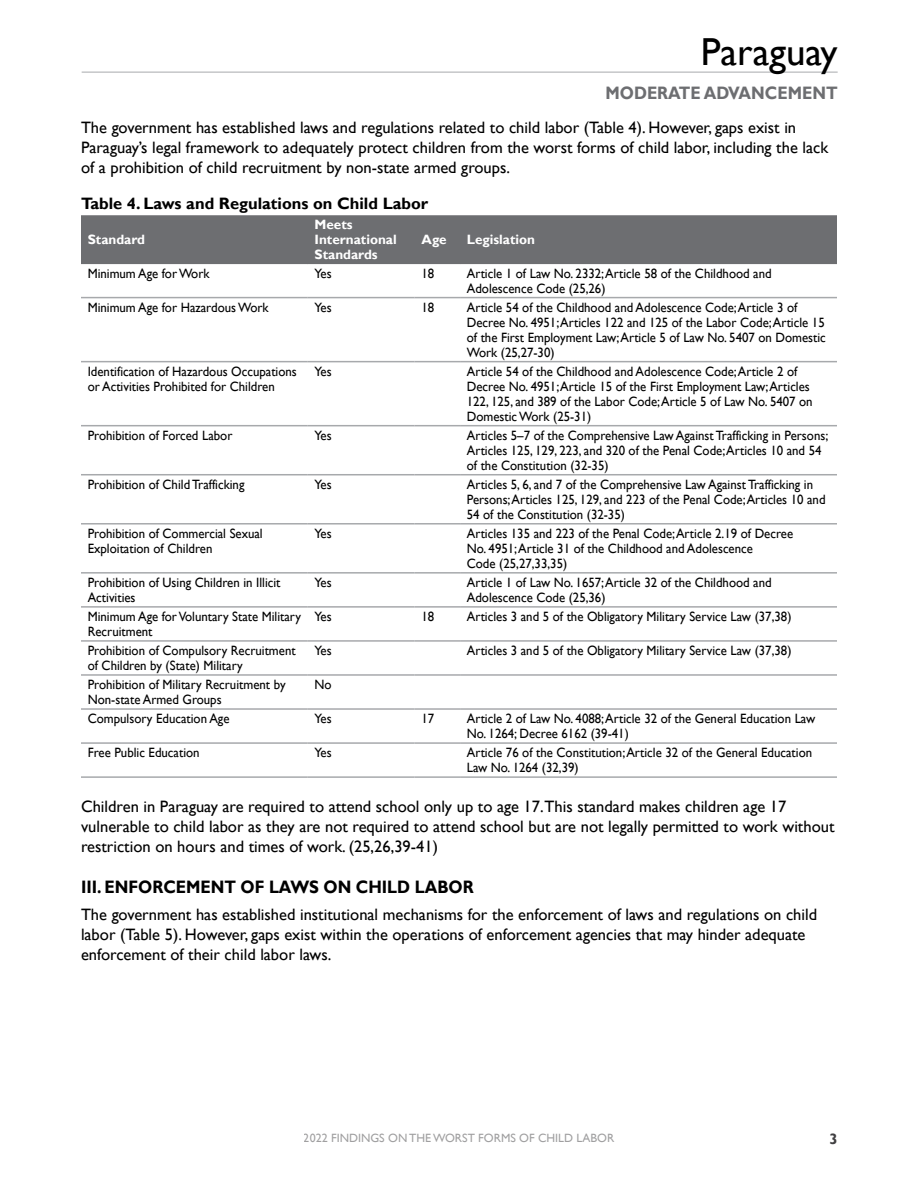
<style>
.page{position:relative;width:918px;height:1188px;background:#fff}
.page>*{position:absolute;margin:0;border:0;box-sizing:border-box;transform-origin:0 0}
.t1{font:39px "Gill Sans";color:#000}
.t2{font:700 18px "Gill Sans";color:#000;scale:.9 1}
.t3{font:700 18px "Gill Sans";color:#6d6e71;scale:.9 1}
.t4{font:16.5px/19.8px "Gill Sans";color:#000}
.TABLE_TITLES{font:700 16.5px "Gill Sans";color:#000}
.t5{font:700 15px "Gill Sans";color:#414042}
.Table_Text{font:13.5px/15px "Gill Sans";color:#000;scale:.95 1}
.Table_Head_reverse{font:700 13.5px/15px "Gill Sans";color:#fff}
.t6{font:12px "Gill Sans";color:#414042}
</style>
<div class="page">
<hr style="left:82px;top:72px;width:756px;height:1px;background:#a7a9ac">
<div style="left:81px;top:215px;width:756px;height:49px;background:#6d6e71"></div>
<svg style="left:81px;top:264px;width:756px;height:212px"></svg>
<svg style="left:308px;top:264px;width:152px;height:212px"></svg>
<hr style="left:81px;top:297px;width:227px;height:1px;background:#a7a9ac">
<hr style="left:308px;top:297px;width:107px;height:1px;background:#a7a9ac">
<hr style="left:415px;top:297px;width:45px;height:1px;background:#a7a9ac">
<hr style="left:460px;top:297px;width:377px;height:1px;background:#a7a9ac">
<hr style="left:81px;top:361px;width:227px;height:1px;background:#a7a9ac">
<hr style="left:308px;top:361px;width:107px;height:1px;background:#a7a9ac">
<hr style="left:415px;top:361px;width:45px;height:1px;background:#a7a9ac">
<hr style="left:460px;top:361px;width:377px;height:1px;background:#a7a9ac">
<hr style="left:81px;top:425px;width:227px;height:1px;background:#a7a9ac">
<hr style="left:308px;top:425px;width:107px;height:1px;background:#a7a9ac">
<hr style="left:415px;top:425px;width:45px;height:1px;background:#a7a9ac">
<hr style="left:460px;top:425px;width:377px;height:1px;background:#a7a9ac">
<hr style="left:81px;top:474px;width:227px;height:1px;background:#a7a9ac">
<hr style="left:308px;top:474px;width:107px;height:1px;background:#a7a9ac">
<hr style="left:415px;top:474px;width:45px;height:1px;background:#a7a9ac">
<hr style="left:460px;top:474px;width:377px;height:1px;background:#a7a9ac">
<hr style="left:81px;top:523px;width:227px;height:2px;background:#a7a9ac">
<hr style="left:308px;top:523px;width:107px;height:2px;background:#a7a9ac">
<hr style="left:415px;top:523px;width:45px;height:2px;background:#a7a9ac">
<hr style="left:460px;top:523px;width:377px;height:2px;background:#a7a9ac">
<hr style="left:81px;top:572px;width:227px;height:2px;background:#a7a9ac">
<hr style="left:308px;top:572px;width:107px;height:2px;background:#a7a9ac">
<hr style="left:415px;top:572px;width:45px;height:2px;background:#a7a9ac">
<hr style="left:460px;top:572px;width:377px;height:2px;background:#a7a9ac">
<hr style="left:81px;top:606px;width:227px;height:2px;background:#a7a9ac">
<hr style="left:308px;top:606px;width:107px;height:2px;background:#a7a9ac">
<hr style="left:415px;top:606px;width:45px;height:2px;background:#a7a9ac">
<hr style="left:460px;top:606px;width:377px;height:2px;background:#a7a9ac">
<hr style="left:81px;top:640px;width:227px;height:2px;background:#a7a9ac">
<hr style="left:308px;top:640px;width:107px;height:2px;background:#a7a9ac">
<hr style="left:415px;top:640px;width:45px;height:2px;background:#a7a9ac">
<hr style="left:460px;top:640px;width:377px;height:2px;background:#a7a9ac">
<hr style="left:81px;top:674px;width:227px;height:2px;background:#a7a9ac">
<hr style="left:308px;top:674px;width:107px;height:2px;background:#a7a9ac">
<hr style="left:415px;top:674px;width:45px;height:2px;background:#a7a9ac">
<hr style="left:460px;top:674px;width:377px;height:2px;background:#a7a9ac">
<hr style="left:81px;top:708px;width:227px;height:2px;background:#a7a9ac">
<hr style="left:308px;top:708px;width:107px;height:2px;background:#a7a9ac">
<hr style="left:415px;top:708px;width:45px;height:2px;background:#a7a9ac">
<hr style="left:460px;top:708px;width:377px;height:2px;background:#a7a9ac">
<hr style="left:81px;top:742px;width:227px;height:2px;background:#a7a9ac">
<hr style="left:308px;top:742px;width:107px;height:2px;background:#a7a9ac">
<hr style="left:415px;top:742px;width:45px;height:2px;background:#a7a9ac">
<hr style="left:460px;top:742px;width:377px;height:2px;background:#a7a9ac">
<hr style="left:81px;top:776px;width:227px;height:2px;background:#a7a9ac">
<hr style="left:308px;top:776px;width:107px;height:2px;background:#a7a9ac">
<hr style="left:415px;top:776px;width:45px;height:2px;background:#a7a9ac">
<hr style="left:460px;top:776px;width:377px;height:2px;background:#a7a9ac">
<h1 class="t1" style="left:701px;top:29px;width:138px">Paraguay</h1>
<h2 class="t3" style="left:605px;top:82px;width:259px">MODERATE ADVANCEMENT</h2>
<p class="t4" style="left:81px;top:118px;width:749px">The government has established laws and regulations related to child labor (Table 4). However, gaps exist in<br>Paraguay’s legal framework to adequately protect children from the worst forms of child labor, including the lack of a prohibition of child recruitment by non-state armed groups.</p>
<h3 class="TABLE_TITLES" style="left:81px;top:194px;width:349px">Table 4. Laws and Regulations on Child Labor</h3>
<p class="Table_Head_reverse" style="left:88px;top:233px;width:59px">Standard</p>
<p class="Table_Head_reverse" style="left:315px;top:218px;width:84px">Meets<br>International<br>Standards</p>
<p class="Table_Head_reverse" style="left:421px;top:233px;width:27px">Age</p>
<p class="Table_Head_reverse" style="left:467px;top:233px;width:70px">Legislation</p>
<p class="Table_Text" style="left:88px;top:266px;width:130px">Minimum Age for Work</p>
<p class="Table_Text" style="left:315px;top:266px;width:20px">Yes</p>
<p class="Table_Text" style="left:421px;top:266px;width:15px">18</p>
<p class="Table_Text" style="left:467px;top:266px;width:322px">Article 1 of Law No. 2332; Article 58 of the Childhood and<br>Adolescence Code (25,26)</p>
<p class="Table_Text" style="left:88px;top:300px;width:192px">Minimum Age for Hazardous Work</p>
<p class="Table_Text" style="left:315px;top:300px;width:20px">Yes</p>
<p class="Table_Text" style="left:421px;top:300px;width:15px">18</p>
<p class="Table_Text" style="left:467px;top:300px;width:379px">Article 54 of the Childhood and Adolescence Code; Article 3 of Decree No. 4951; Articles 122 and 125 of the Labor Code; Article 15 of the First Employment Law; Article 5 of Law No. 5407 on Domestic Work (25,27-30)</p>
<p class="Table_Text" style="left:88px;top:364px;width:222px">Identification of Hazardous Occupations or Activities Prohibited for Children</p>
<p class="Table_Text" style="left:315px;top:364px;width:20px">Yes</p>
<p class="Table_Text" style="left:467px;top:364px;width:366px">Article 54 of the Childhood and Adolescence Code; Article 2 of Decree No. 4951; Article 15 of the First Employment Law; Articles 122, 125, and 389 of the Labor Code; Article 5 of Law No. 5407 on Domestic Work (25-31)</p>
<p class="Table_Text" style="left:88px;top:428px;width:154px">Prohibition of Forced Labor</p>
<p class="Table_Text" style="left:315px;top:428px;width:20px">Yes</p>
<p class="Table_Text" style="left:467px;top:428px;width:382px">Articles 5–7 of the Comprehensive Law Against Trafficking in Persons;<br>Articles 125, 129, 223, and 320 of the Penal Code; Articles 10 and 54 of the Constitution (32-35)</p>
<p class="Table_Text" style="left:88px;top:477px;width:167px">Prohibition of Child Trafficking</p>
<p class="Table_Text" style="left:315px;top:477px;width:20px">Yes</p>
<p class="Table_Text" style="left:467px;top:477px;width:379px">Articles 5, 6, and 7 of the Comprehensive Law Against Trafficking in<br>Persons; Articles 125, 129, and 223 of the Penal Code; Articles 10 and<br>54 of the Constitution (32-35)</p>
<p class="Table_Text" style="left:88px;top:526px;width:186px">Prohibition of Commercial Sexual<br>Exploitation of Children</p>
<p class="Table_Text" style="left:315px;top:526px;width:20px">Yes</p>
<p class="Table_Text" style="left:467px;top:526px;width:345px">Articles 135 and 223 of the Penal Code; Article 2.19 of Decree<br>No. 4951; Article 31 of the Childhood and Adolescence<br>Code (25,27,33,35)</p>
<p class="Table_Text" style="left:88px;top:575px;width:204px">Prohibition of Using Children in Illicit<br>Activities</p>
<p class="Table_Text" style="left:315px;top:575px;width:20px">Yes</p>
<p class="Table_Text" style="left:467px;top:575px;width:322px">Article 1 of Law No. 1657; Article 32 of the Childhood and<br>Adolescence Code (25,36)</p>
<p class="Table_Text" style="left:88px;top:609px;width:226px">Minimum Age for Voluntary State Military<br>Recruitment</p>
<p class="Table_Text" style="left:315px;top:609px;width:20px">Yes</p>
<p class="Table_Text" style="left:421px;top:609px;width:15px">18</p>
<p class="Table_Text" style="left:467px;top:609px;width:343px">Articles 3 and 5 of the Obligatory Military Service Law (37,38)</p>
<p class="Table_Text" style="left:88px;top:643px;width:220px">Prohibition of Compulsory Recruitment of Children by (State) Military</p>
<p class="Table_Text" style="left:315px;top:643px;width:20px">Yes</p>
<p class="Table_Text" style="left:467px;top:643px;width:343px">Articles 3 and 5 of the Obligatory Military Service Law (37,38)</p>
<p class="Table_Text" style="left:88px;top:677px;width:210px">Prohibition of Military Recruitment by<br>Non-state Armed Groups</p>
<p class="Table_Text" style="left:315px;top:677px;width:19px">No</p>
<p class="Table_Text" style="left:88px;top:711px;width:151px">Compulsory Education Age</p>
<p class="Table_Text" style="left:315px;top:711px;width:20px">Yes</p>
<p class="Table_Text" style="left:421px;top:711px;width:15px">17</p>
<p class="Table_Text" style="left:467px;top:711px;width:368px">Article 2 of Law No. 4088; Article 32 of the General Education Law<br>No. 1264; Decree 6162 (39-41)</p>
<p class="Table_Text" style="left:88px;top:745px;width:119px">Free Public Education</p>
<p class="Table_Text" style="left:315px;top:745px;width:20px">Yes</p>
<p class="Table_Text" style="left:467px;top:745px;width:365px">Article 76 of the Constitution; Article 32 of the General Education<br>Law No. 1264 (32,39)</p>
<p class="t4" style="left:81px;top:797px;width:755px">Children in Paraguay are required to attend school only up to age 17.This standard makes children age 17 vulnerable to child labor as they are not required to attend school but are not legally permitted to work without restriction on hours and times of work. (25,26,39-41)</p>
<h2 class="t2" style="left:81px;top:876px;width:438px">III. ENFORCEMENT OF LAWS ON CHILD LABOR</h2>
<p class="t4" style="left:81px;top:905px;width:738px">The government has established institutional mechanisms for the enforcement of laws and regulations on child labor (Table 5). However, gaps exist within the operations of enforcement agencies that may hinder adequate enforcement of their child labor laws.</p>
<p class="t6" style="left:304px;top:1131px;width:312px">2022 FINDINGS ON THE WORST FORMS OF CHILD LABOR</p>
<p class="t5" style="left:829px;top:1130px;width:10px">3</p>
</div>
